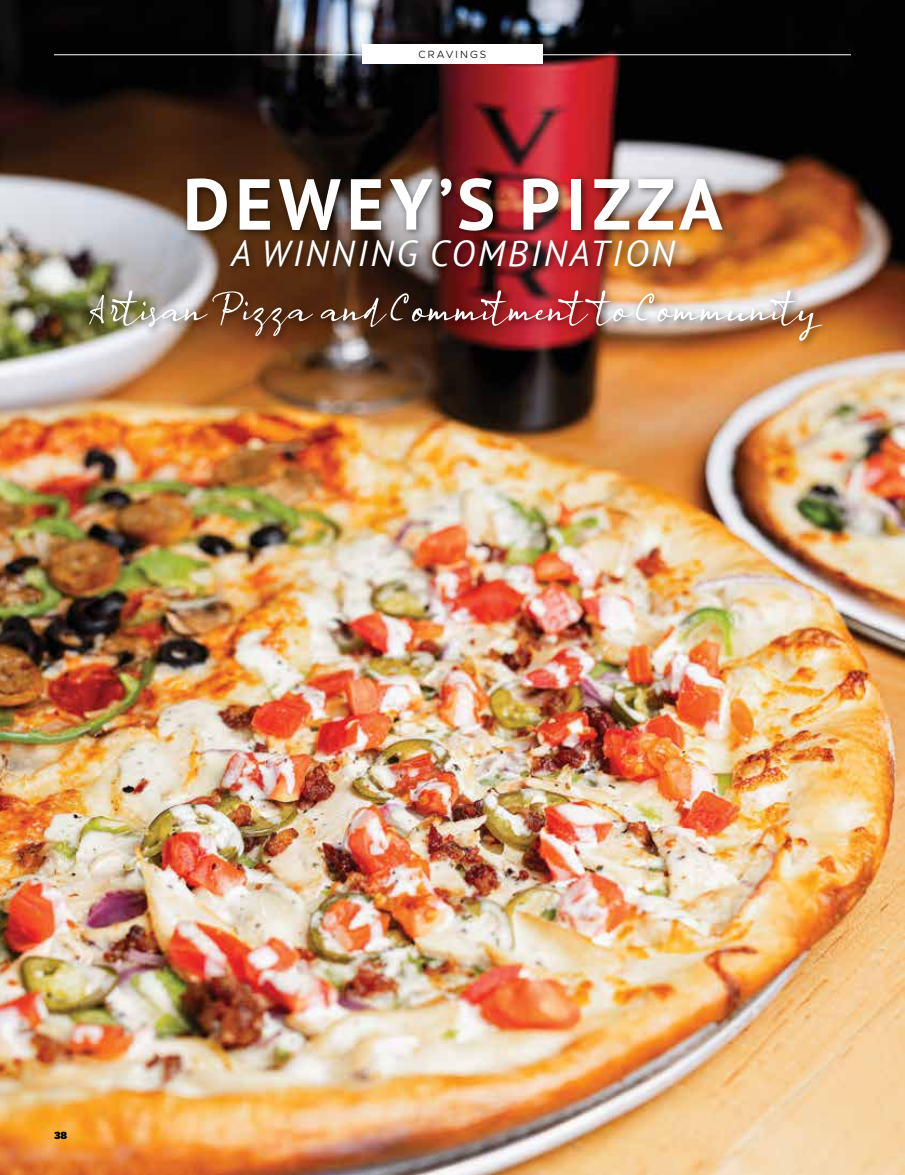
<style>
.page{position:relative;width:905px;height:1175px;background:#fff}
.page>*{position:absolute;margin:0;border:0;box-sizing:border-box;transform-origin:0 0}
.t1{font:700 72px "PT Sans";letter-spacing:.08em;color:#fff}
.t2{font:54px "a Agreement Signature";color:#fff}
.t3{font:italic 36px "PT Sans";letter-spacing:.08em;color:#fff}
.t4{font:300 10.5px "Metropolis";letter-spacing:.2em;color:#000}
.t5{font:900 10.5px "Metropolis";color:#000}
</style>
<div class="page">
<img style="left:0;top:0;width:904px;height:1174px">
<hr style="left:54px;top:54px;width:796px;height:1px;background:#fff">
<div style="left:362px;top:44px;width:180px;height:20px;background:#fff"></div>
<div style="left:84px;top:173px;width:747px;height:177px;background:#000;opacity:.55"></div>
<p class="t4" style="left:418px;top:48px;width:69px">CRAVINGS</p>
<h1 class="t1" style="left:183px;top:156px;width:541px">DEWEY’S PIZZA</h1>
<p class="t3" style="left:231px;top:230px;width:445px">A WINNING COMBINATION</p>
<p class="t2" style="left:91px;top:287px;width:725px">Artisan Pizza and Commitment to Community</p>
<p class="t5" style="left:54px;top:1128px;width:15px">38</p>
</div>
